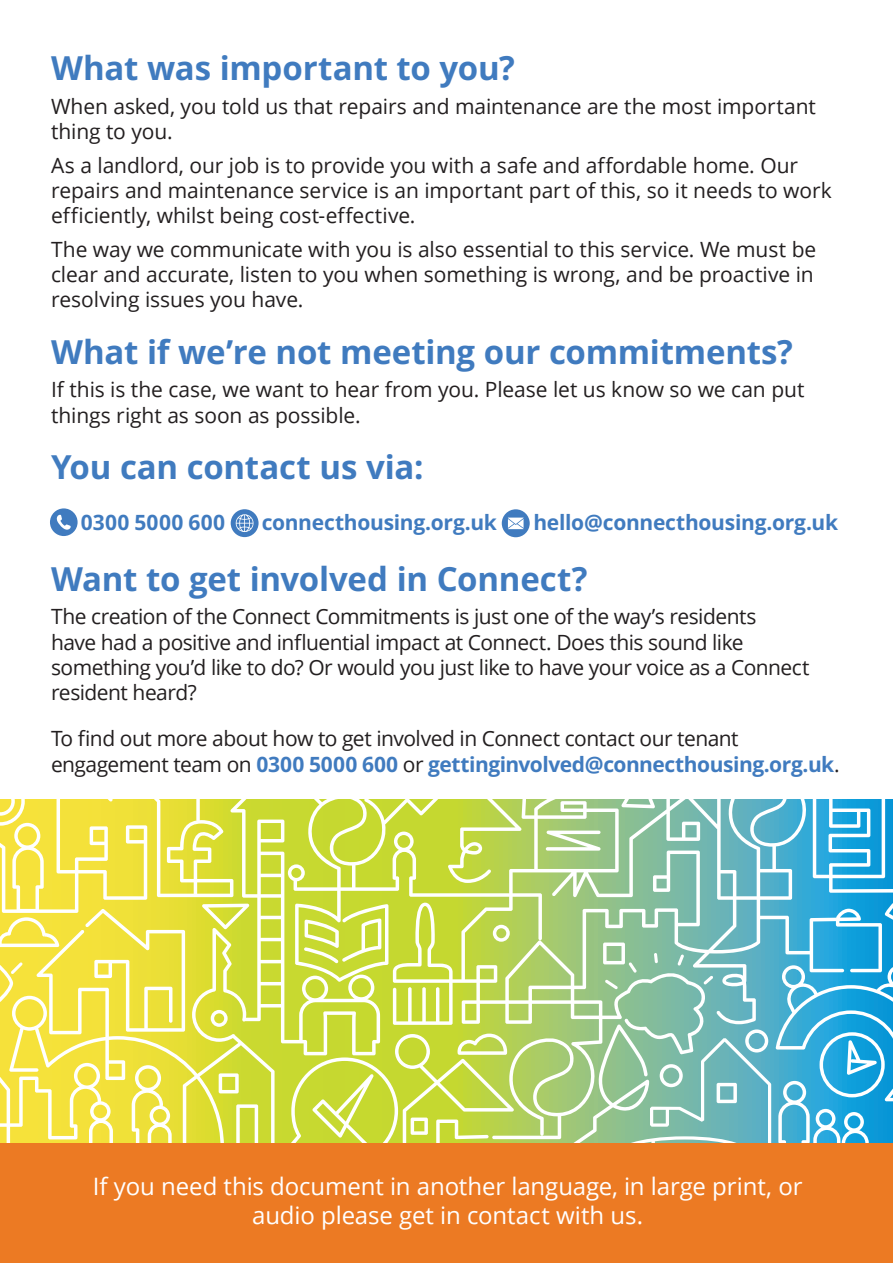
<style>
.page{position:relative;width:893px;height:1263px;background:#fff}
.page>*{position:absolute;margin:0;border:0;box-sizing:border-box;transform-origin:0 0}
.t1{font:700 33px "Open Sans";letter-spacing:-.01em;color:#407bbf}
.t2{font:24px/28.8px "Open Sans";letter-spacing:-.005em;color:#fff;text-align:center}
.t3{font:21px/25.2px "Open Sans";letter-spacing:-.01em;color:#231f20}
.t4{font:700 21px "Open Sans";letter-spacing:-.015em;color:#407bbf}
.t5{font:700 21px "Open Sans";letter-spacing:.015em;color:#407bbf}
.s1{font-weight:700;color:#407bbf}
</style>
<div class="page">
<svg style="left:0;top:800px;width:893px;height:344px;background:#b6d37e"></svg>
<div style="left:0;top:1144px;width:893px;height:119px;background:#ec7a23"></div>
<div style="left:231px;top:509px;width:28px;height:28px;background:#407bbf;border-radius:50%"></div>
<svg style="left:236px;top:514px;width:17px;height:18px"></svg>
<div style="left:50px;top:508px;width:28px;height:28px;background:#407bbf;border-radius:50%"></div>
<svg style="left:57px;top:514px;width:14px;height:16px"></svg>
<div style="left:502px;top:509px;width:28px;height:28px;background:#407bbf;border-radius:50%"></div>
<svg style="left:508px;top:518px;width:16px;height:11px"></svg>
<p class="t1" style="left:51px;top:45px;width:465px">What was important to you?</p>
<p class="t3" style="left:51px;top:93px;width:766px">When asked, you told us that repairs and maintenance are the most important thing to you.</p>
<p class="t3" style="left:51px;top:152px;width:782px">As a landlord, our job is to provide you with a safe and affordable home. Our repairs and maintenance service is an important part of this, so it needs to work efficiently, whilst being cost-effective.</p>
<p class="t3" style="left:51px;top:236px;width:767px;text-align:justify">The way we communicate with you is also essential to this service. We must be clear and accurate, listen to you when something is wrong, and be proactive in resolving issues you have.</p>
<p class="t1" style="left:51px;top:329px;width:743px">What if we’re not meeting our commitments?</p>
<p class="t3" style="left:51px;top:377px;width:755px">If this is the case, we want to hear from you. Please let us know so we can put things right as soon as possible.</p>
<p class="t1" style="left:51px;top:445px;width:374px">You can contact us via:</p>
<p class="t5" style="left:81px;top:508px;width:146px">0300 5000 600</p>
<p class="t4" style="left:262px;top:508px;width:237px">connecthousing.org.uk</p>
<p class="t4" style="left:533px;top:508px;width:306px">hello@connecthousing.org.uk</p>
<p class="t1" style="left:51px;top:556px;width:538px">Want to get involved in Connect?</p>
<p class="t3" style="left:51px;top:603px;width:760px">The creation of the Connect Commitments is just one of the way’s residents<br>have had a positive and influential impact at Connect. Does this sound like something you’d like to do? Or would you just like to have your voice as a Connect resident heard?</p>
<p class="t3" style="left:51px;top:726px;width:790px">To find out more about how to get involved in Connect contact our tenant engagement team on <span class="s1">0300 5000 600</span> or <span class="s1">gettinginvolved@connecthousing.org.uk</span>.</p>
<p class="t2" style="left:93px;top:1171px;width:711px">If you need this document in another language, in large print, or audio please get in contact with us.</p>
</div>
